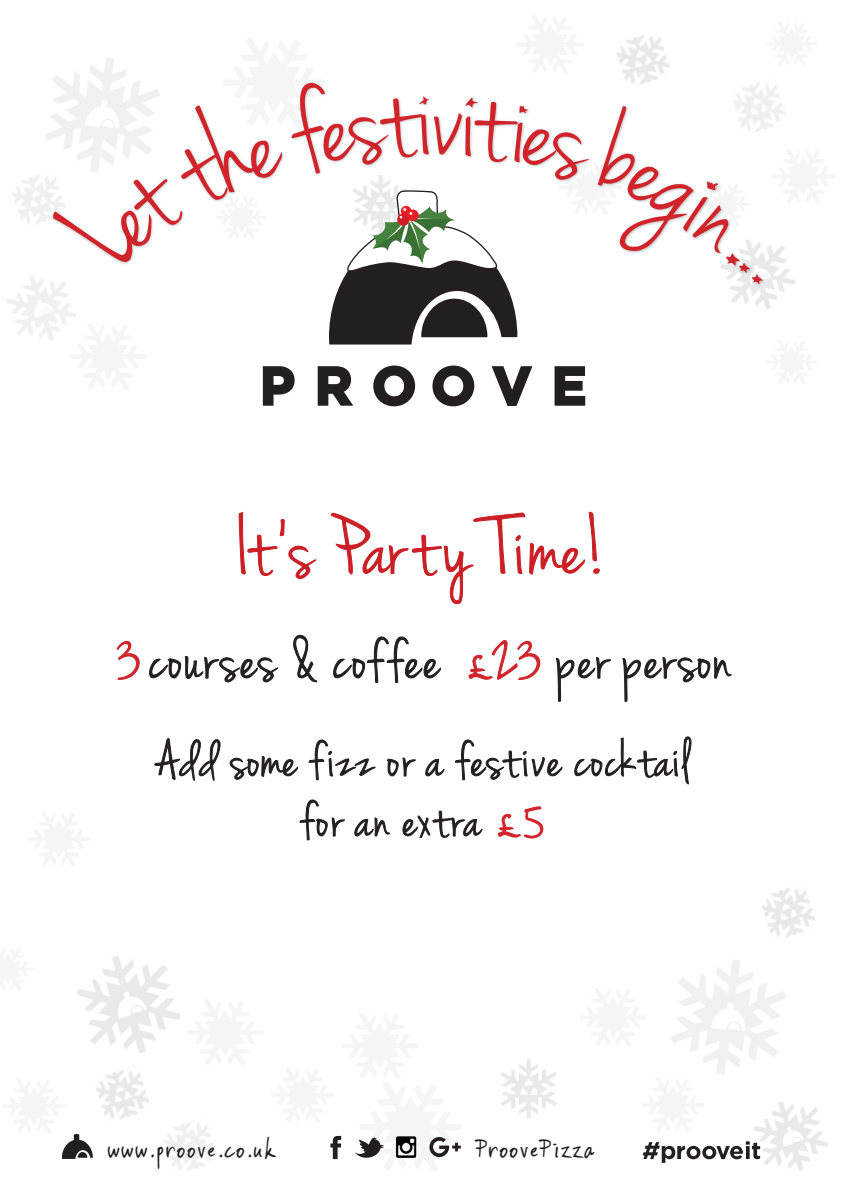
<style>
.page{position:relative;width:842px;height:1191px;background:#fff}
.page>*{position:absolute;margin:0;border:0;box-sizing:border-box;transform-origin:0 0}
.t1{font:86px "Jenna Sue";letter-spacing:.025em;color:#cb1f25}
.t2{font:64px "Jenna Sue";letter-spacing:.04em;color:#231f20}
.t3{font:56px "Jenna Sue";letter-spacing:.04em;color:#231f20}
.t4{font:29.8px "Vinc Hand";color:#231f20}
.s1{font-size:63.8px;color:#d1232a}
.s2{font-family:"Vinc Hand";font-size:40px;color:#d1232a}
.s3{font-size:63.8px}
.s4{font-family:"Vinc Hand";font-size:38px;color:#d1232a}
.s5{color:#d1232a}
</style>
<div class="page">
<svg style="left:643px;top:1141px;width:104px;height:21px"></svg>
<svg style="left:62px;top:1134px;width:31px;height:25px"></svg>
<svg style="left:330px;top:1136px;width:11px;height:23px"></svg>
<img style="left:355px;top:1136px;width:106px;height:23px">
<img style="left:62px;top:1134px;width:13px;height:13px">
<img style="left:643px;top:1141px;width:71px;height:5px">
<img style="left:721px;top:239px;width:74px;height:70px">
<img style="left:747px;top:1101px;width:81px;height:70px">
<img style="left:77px;top:956px;width:99px;height:97px">
<img style="left:500px;top:1059px;width:57px;height:58px">
<img style="left:616px;top:35px;width:54px;height:46px">
<img style="left:762px;top:888px;width:53px;height:50px">
<img style="left:96px;top:1070px;width:53px;height:50px">
<svg style="left:263px;top:365px;width:322px;height:41px"></svg>
<svg style="left:329px;top:265px;width:188px;height:79px"></svg>
<div style="left:51px;top:81px;width:681px;height:184px;background:#231f20;opacity:.3"></div>
<svg style="left:53px;top:83px;width:675px;height:179px"></svg>
<div style="left:750px;top:272px;width:16px;height:16px;background:#231f20;opacity:.3"></div>
<div style="left:724px;top:251px;width:19px;height:18px;background:#231f20;opacity:.3"></div>
<svg style="left:726px;top:253px;width:37px;height:31px"></svg>
<svg style="left:238px;top:512px;width:78px;height:67px"></svg>
<svg style="left:330px;top:511px;width:270px;height:93px"></svg>
<svg style="left:116px;top:640px;width:24px;height:40px"></svg>
<svg style="left:149px;top:656px;width:130px;height:27px"></svg>
<svg style="left:293px;top:635px;width:24px;height:47px"></svg>
<svg style="left:333px;top:636px;width:108px;height:47px"></svg>
<svg style="left:468px;top:640px;width:73px;height:40px"></svg>
<svg style="left:555px;top:657px;width:56px;height:45px"></svg>
<svg style="left:622px;top:657px;width:110px;height:45px"></svg>
<svg style="left:154px;top:738px;width:67px;height:43px"></svg>
<svg style="left:574px;top:736px;width:118px;height:49px"></svg>
<svg style="left:229px;top:739px;width:334px;height:102px"></svg>
<p class="t1" style="left:239px;top:499px;width:369px">It’s Party Time!</p>
<p class="t2" style="left:115px;top:622px;width:617px"><span class="s1">3</span> courses &amp; coffee <span class="s2">£</span><span class="s1">23</span> <span class="s3">per person</span></p>
<p class="t3" style="left:156px;top:727px;width:535px">Add some fizz or a festive cocktail</p>
<p class="t3" style="left:301px;top:787px;width:245px">for an extra <span class="s4">£</span><span class="s5">5</span></p>
<p class="t4" style="left:107px;top:1128px;width:171px">www.proove.co.uk</p>
<p class="t4" style="left:475px;top:1128px;width:122px">ProovePizza</p>
</div>
